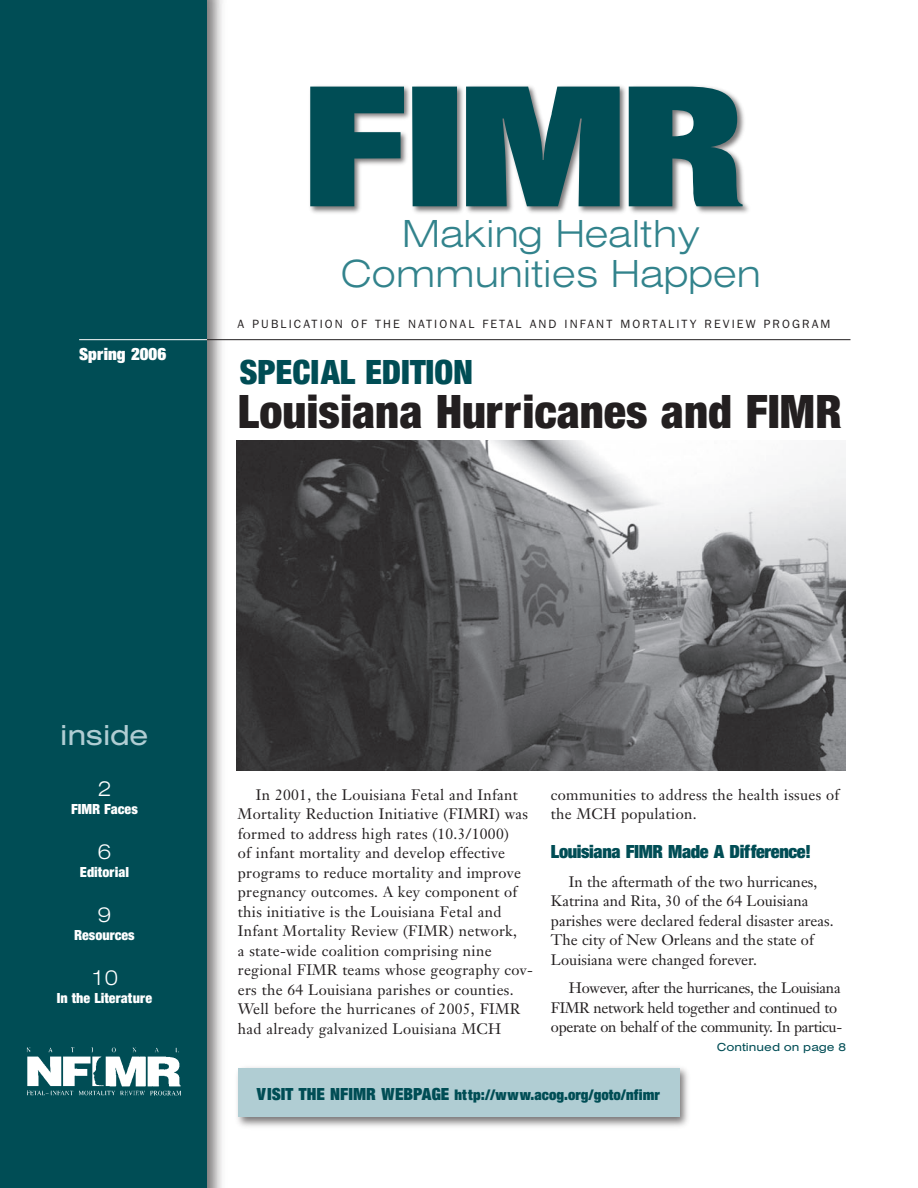
<style>
.page{position:relative;width:918px;height:1188px;background:#fff}
.page>*{position:absolute;margin:0;border:0;box-sizing:border-box;transform-origin:0 0}
.t1{font:179.55px "Sans Extra Black Condensed DTC";color:#004d55;scale:1.3 1}
.t2{font:49.5px "Sans Black Condensed DTC";color:#231f20}
.t3{font:40.5px/40.5px "Sans Light Extended DTC";letter-spacing:-.01em;color:#32838c;text-align:center}
.t4{font:36px "Sans Black Condensed DTC";color:#004d55}
.t5{font:30px "Sans Extended Regular DTC";letter-spacing:-.02em;color:#b0cdd3}
.t6{font:22.5px "Sans Light Extended DTC";color:#fff}
.t7{font:19.5px "Sans Extra Black Condensed DTC";letter-spacing:-.02em;color:#004d55}
.t8{font:18px "Sans Extra Black Condensed DTC";color:#fff}
.t9{font:15.75px "Sans Extra Black Condensed DTC";color:#004d55}
.t10{font:15px/19.5px "Janson Text";letter-spacing:.02em;color:#231f20}
.t11{font:15px/19.5px "Janson Text";color:#231f20}
.t12{font:15px/19.5px "Janson Text";letter-spacing:-.02em;color:#231f20}
.t13{font:15px "Sans Black Condensed DTC";color:#fff}
.t14{font:12px "Franklin Gothic";letter-spacing:.175em;color:#231f20}
.t15{font:12px "Sans Extended Regular DTC";color:#004d55}
.s1{font-size:18px}
</style>
<div class="page">
<div style="left:0;top:0;width:229px;height:1188px;background:#231f20;opacity:.6"></div>
<div style="left:0;top:0;width:207px;height:1188px;background:#004d55"></div>
<img style="left:26px;top:1047px;width:155px;height:49px">
<div style="left:307px;top:84px;width:445px;height:132px;background:#231f20;opacity:.6"></div>
<div style="left:234px;top:1064px;width:458px;height:66px;background:#231f20;opacity:.6"></div>
<div style="left:238px;top:1068px;width:441px;height:49px;background:#b0cdd3"></div>
<hr style="left:205px;top:339px;width:645px;height:1px;background:#231f20">
<hr style="left:79px;top:339px;width:128px;height:1px;background:#fff">
<img style="left:237px;top:440px;width:609px;height:331px">
<p class="t8" style="left:79px;top:343px;width:88px">Spring 2006</p>
<h1 class="t1" style="left:301px;top:37px;width:343px">FIMR</h1>
<h3 class="t3" style="left:340px;top:213px;width:422px">Making Healthy<br>Communities Happen</h3>
<p class="t14" style="left:238px;top:317px;width:594px">A PUBLICATION OF THE NATIONAL FETAL AND INFANT MORTALITY REVIEW PROGRAM</p>
<h3 class="t4" style="left:239px;top:350px;width:235px">SPECIAL EDITION</h3>
<h2 class="t2" style="left:238px;top:382px;width:605px">Louisiana Hurricanes and FIMR</h2>
<h3 class="t5" style="left:60px;top:718px;width:90px">inside</h3>
<h3 class="t6" style="left:98px;top:776px;width:15px">2</h3>
<p class="t13" style="left:71px;top:800px;width:68px">FIMR Faces</p>
<h3 class="t6" style="left:98px;top:839px;width:15px">6</h3>
<p class="t13" style="left:80px;top:863px;width:51px">Editorial</p>
<h3 class="t6" style="left:98px;top:902px;width:15px">9</h3>
<p class="t13" style="left:74px;top:926px;width:62px">Resources</p>
<h3 class="t6" style="left:91px;top:965px;width:29px">10</h3>
<p class="t13" style="left:57px;top:989px;width:97px">In the Literature</p>
<p class="t10" style="left:238px;top:785px;width:297px;text-indent:18px">In 2001, the Louisiana Fetal and Infant Mortality Reduction Initiative (FIMRI) was formed to address high rates (10.3/1000)<br>of infant mortality and develop effective programs to reduce mortality and improve pregnancy outcomes. A key component of this initiative is the Louisiana Fetal and Infant Mortality Review (FIMR) network,<br>a state-wide coalition comprising nine regional FIMR teams whose geography cov&shy;ers the 64 Louisiana parishes or counties.<br>Well before the hurricanes of 2005, FIMR had already galvanized Louisiana MCH</p>
<p class="t10" style="left:551px;top:785px;width:290px">communities to address the health issues of the MCH population.</p>
<h3 class="t7" style="left:551px;top:840px;width:262px">Louisiana FIMR Made A Difference!</h3>
<p class="t11" style="left:551px;top:872px;width:284px;text-indent:18px">In the aftermath of the two hurricanes, Katrina and Rita, 30 of the 64 Louisiana parishes were declared federal disaster areas.<br>The city of New Orleans and the state of Louisiana were changed forever.</p>
<p class="t12" style="left:551px;top:978px;width:293px;text-indent:18px">However, after the hurricanes, the Louisiana<br>FIMR network held together and continued to operate on behalf of the community. In particu-</p>
<p class="t9" style="left:257px;top:1085px;width:405px"><span class="s1">VISIT THE NFIMR WEBPAGE</span> http://www.acog.org/goto/nfimr</p>
<p class="t15" style="left:717px;top:1040px;width:131px">Continued on page 8</p>
</div>
